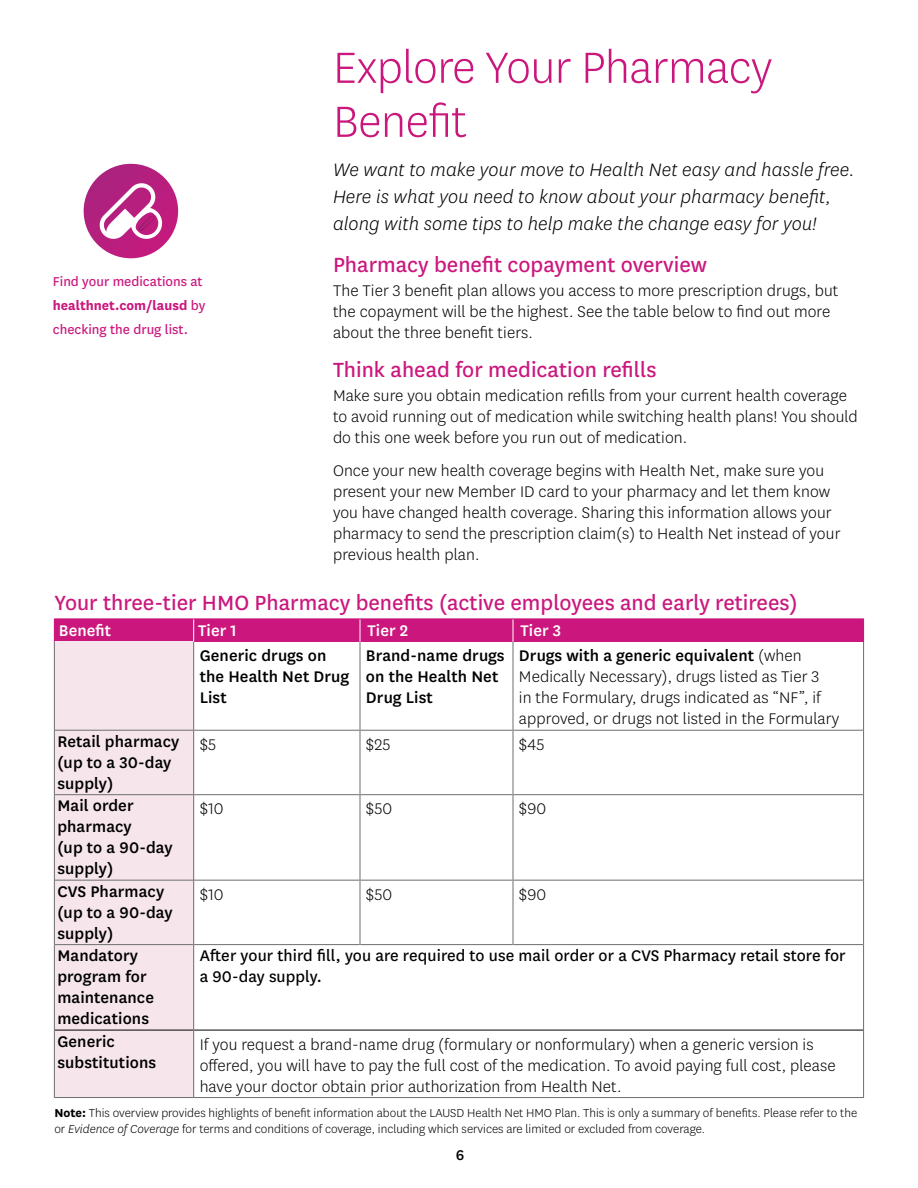
<style>
.page{position:relative;width:918px;height:1188px;background:#fff}
.page>*{position:absolute;margin:0;border:0;box-sizing:border-box;transform-origin:0 0}
.t1{font:300 51px/54px "Centene Sans";letter-spacing:-.01em;color:#cb177d}
.t2{font:24px "Centene Sans";color:#cb177d}
.t3{font:italic 300 21px/27px "Centene Sans";letter-spacing:.005em;color:#000}
.t4{font:300 18px/21px "Centene Sans";letter-spacing:.005em;color:#000}
.t5{font:500 18px/21px "Centene Sans";letter-spacing:.005em;color:#000}
.t6{font:18px/21px "Centene Sans";letter-spacing:.005em;color:#000}
.t7{font:500 18px "Centene Sans";letter-spacing:.005em;color:#fff}
.t8{font:500 16.5px "Centene Sans";color:#000}
.t9{font:15px/24px "Centene Sans";color:#cb177d}
.t10{font:300 13.5px/16.5px "Centene Sans";color:#000}
.s1{font-weight:500}
.s2{font-weight:700}
.s3{font-style:italic}
</style>
<div class="page">
<div style="left:54px;top:619px;width:140px;height:23px;background:#cb177d"></div>
<div style="left:194px;top:619px;width:166px;height:23px;background:#cb177d"></div>
<div style="left:360px;top:619px;width:153px;height:23px;background:#cb177d"></div>
<div style="left:513px;top:619px;width:351px;height:23px;background:#cb177d"></div>
<div style="left:54px;top:642px;width:140px;height:88px;background:#f6e6ec"></div>
<div style="left:54px;top:730px;width:140px;height:65px;background:#f6e6ec"></div>
<div style="left:54px;top:795px;width:140px;height:85px;background:#f6e6ec"></div>
<div style="left:54px;top:880px;width:140px;height:65px;background:#f6e6ec"></div>
<div style="left:54px;top:945px;width:140px;height:85px;background:#f6e6ec"></div>
<div style="left:54px;top:1030px;width:140px;height:68px;background:#f6e6ec"></div>
<hr style="left:55px;top:1030px;width:138px;height:1px;background:#000">
<hr style="left:194px;top:1030px;width:166px;height:1px;background:#000">
<hr style="left:360px;top:1030px;width:153px;height:1px;background:#000">
<hr style="left:513px;top:1030px;width:350px;height:1px;background:#000">
<hr style="left:54px;top:642px;width:1px;height:88px;background:#6d6e71">
<hr style="left:193px;top:642px;width:1px;height:88px;background:#6d6e71">
<hr style="left:360px;top:642px;width:1px;height:88px;background:#6d6e71">
<hr style="left:513px;top:642px;width:1px;height:88px;background:#6d6e71">
<hr style="left:863px;top:642px;width:1px;height:88px;background:#6d6e71">
<hr style="left:55px;top:730px;width:138px;height:1px;background:#6d6e71">
<hr style="left:54px;top:730px;width:1px;height:65px;background:#6d6e71">
<hr style="left:194px;top:730px;width:166px;height:1px;background:#6d6e71">
<hr style="left:193px;top:730px;width:1px;height:65px;background:#6d6e71">
<hr style="left:360px;top:730px;width:153px;height:1px;background:#6d6e71">
<hr style="left:360px;top:730px;width:1px;height:65px;background:#6d6e71">
<hr style="left:513px;top:730px;width:350px;height:1px;background:#6d6e71">
<hr style="left:513px;top:730px;width:1px;height:65px;background:#6d6e71">
<hr style="left:863px;top:730px;width:1px;height:65px;background:#6d6e71">
<hr style="left:55px;top:794px;width:138px;height:1px;background:#6d6e71">
<hr style="left:54px;top:795px;width:1px;height:85px;background:#6d6e71">
<hr style="left:194px;top:794px;width:166px;height:1px;background:#6d6e71">
<hr style="left:193px;top:795px;width:1px;height:85px;background:#6d6e71">
<hr style="left:360px;top:794px;width:153px;height:1px;background:#6d6e71">
<hr style="left:360px;top:795px;width:1px;height:85px;background:#6d6e71">
<hr style="left:513px;top:794px;width:350px;height:1px;background:#6d6e71">
<hr style="left:513px;top:795px;width:1px;height:85px;background:#6d6e71">
<hr style="left:863px;top:795px;width:1px;height:85px;background:#6d6e71">
<hr style="left:55px;top:880px;width:138px;height:1px;background:#6d6e71">
<hr style="left:54px;top:880px;width:1px;height:65px;background:#6d6e71">
<hr style="left:194px;top:880px;width:166px;height:1px;background:#6d6e71">
<hr style="left:193px;top:880px;width:1px;height:65px;background:#6d6e71">
<hr style="left:360px;top:880px;width:153px;height:1px;background:#6d6e71">
<hr style="left:360px;top:880px;width:1px;height:65px;background:#6d6e71">
<hr style="left:513px;top:880px;width:350px;height:1px;background:#6d6e71">
<hr style="left:513px;top:880px;width:1px;height:65px;background:#6d6e71">
<hr style="left:863px;top:880px;width:1px;height:65px;background:#6d6e71">
<hr style="left:55px;top:944px;width:138px;height:1px;background:#6d6e71">
<hr style="left:194px;top:944px;width:166px;height:1px;background:#6d6e71">
<hr style="left:360px;top:944px;width:153px;height:1px;background:#6d6e71">
<hr style="left:513px;top:944px;width:350px;height:1px;background:#6d6e71">
<svg style="left:193px;top:619px;width:1px;height:23px"></svg>
<svg style="left:360px;top:619px;width:1px;height:23px"></svg>
<svg style="left:513px;top:619px;width:1px;height:23px"></svg>
<hr style="left:54px;top:945px;width:1px;height:85px;background:#6d6e71">
<hr style="left:193px;top:945px;width:1px;height:85px;background:#6d6e71">
<hr style="left:54px;top:1030px;width:1px;height:68px;background:#6d6e71">
<hr style="left:193px;top:1030px;width:1px;height:68px;background:#6d6e71">
<hr style="left:863px;top:945px;width:1px;height:85px;background:#6d6e71">
<hr style="left:863px;top:1030px;width:1px;height:68px;background:#6d6e71">
<hr style="left:55px;top:1097px;width:138px;height:1px;background:#6d6e71">
<hr style="left:194px;top:1097px;width:166px;height:1px;background:#6d6e71">
<hr style="left:360px;top:1097px;width:153px;height:1px;background:#6d6e71">
<hr style="left:513px;top:1097px;width:350px;height:1px;background:#6d6e71">
<hr style="left:55px;top:618px;width:139px;height:1px;background:#cb177d">
<hr style="left:194px;top:618px;width:166px;height:1px;background:#cb177d">
<hr style="left:360px;top:618px;width:153px;height:1px;background:#cb177d">
<hr style="left:513px;top:618px;width:350px;height:1px;background:#cb177d">
<div style="left:84px;top:164px;width:94px;height:94px;background:linear-gradient(to right,#ae217e,#c11d7e);border-radius:47px"></div>
<svg style="left:98px;top:182px;width:64px;height:58px"></svg>
<h2 class="t1" style="left:333px;top:39px;width:441px">Explore Your Pharmacy<br>Benefit</h2>
<p class="t3" style="left:333px;top:155px;width:523px">We want to make your move to Health Net easy and hassle free.<br>Here is what you need to know about your pharmacy benefit, along with some tips to help make the change easy for you!</p>
<h3 class="t2" style="left:333px;top:249px;width:375px">Pharmacy benefit copayment overview</h3>
<p class="t4" style="left:333px;top:279px;width:507px">The Tier 3 benefit plan allows you access to more prescription drugs, but the copayment will be the highest. See the table below to find out more about the three benefit tiers.</p>
<h3 class="t2" style="left:333px;top:354px;width:325px">Think ahead for medication refills</h3>
<p class="t4" style="left:333px;top:384px;width:526px">Make sure you obtain medication refills from your current health coverage to avoid running out of medication while switching health plans! You should do this one week before you run out of medication.</p>
<p class="t4" style="left:333px;top:459px;width:509px">Once your new health coverage begins with Health Net, make sure you present your new Member ID card to your pharmacy and let them know you have changed health coverage. Sharing this information allows your pharmacy to send the prescription claim(s) to Health Net instead of your previous health plan.</p>
<h3 class="t2" style="left:54px;top:587px;width:745px">Your three-tier HMO Pharmacy benefits (active employees and early retirees)</h3>
<p class="t7" style="left:59px;top:618px;width:54px">Benefit</p>
<p class="t7" style="left:198px;top:618px;width:40px">Tier 1</p>
<p class="t7" style="left:368px;top:618px;width:42px">Tier 2</p>
<p class="t7" style="left:521px;top:618px;width:42px">Tier 3</p>
<p class="t5" style="left:200px;top:644px;width:151px">Generic drugs on the Health Net Drug<br>List</p>
<p class="t5" style="left:366px;top:644px;width:140px">Brand-name drugs on the Health Net<br>Drug List</p>
<p class="t4" style="left:519px;top:645px;width:322px"><span class="s1">Drugs with a generic equivalent</span> (when Medically Necessary), drugs listed as Tier 3<br>in the Formulary, drugs indicated as “NF”, if approved, or drugs not listed in the Formulary</p>
<p class="t5" style="left:57px;top:730px;width:124px">Retail pharmacy (up to a 30-day supply)</p>
<p class="t4" style="left:200px;top:733px;width:18px">$5</p>
<p class="t4" style="left:366px;top:733px;width:26px">$25</p>
<p class="t4" style="left:519px;top:733px;width:27px">$45</p>
<p class="t5" style="left:57px;top:794px;width:117px">Mail order pharmacy<br>(up to a 90-day supply)</p>
<p class="t4" style="left:200px;top:798px;width:25px">$10</p>
<p class="t4" style="left:366px;top:798px;width:28px">$50</p>
<p class="t4" style="left:519px;top:798px;width:29px">$90</p>
<p class="t5" style="left:57px;top:880px;width:117px">CVS Pharmacy (up to a 90-day supply)</p>
<p class="t4" style="left:200px;top:883px;width:25px">$10</p>
<p class="t4" style="left:366px;top:883px;width:28px">$50</p>
<p class="t4" style="left:519px;top:883px;width:29px">$90</p>
<p class="t5" style="left:57px;top:944px;width:98px">Mandatory program for maintenance medications</p>
<p class="t6" style="left:200px;top:944px;width:647px">After your third fill, you are required to use mail order or a CVS Pharmacy retail store for a 90-day supply.</p>
<p class="t5" style="left:57px;top:1030px;width:100px">Generic substitutions</p>
<p class="t4" style="left:200px;top:1033px;width:637px">If you request a brand-name drug (formulary or nonformulary) when a generic version is offered, you will have to pay the full cost of the medication. To avoid paying full cost, please have your doctor obtain prior authorization from Health Net.</p>
<p class="t10" style="left:54px;top:1104px;width:804px"><span class="s2">Note:</span> This overview provides highlights of benefit information about the LAUSD Health Net HMO Plan. This is only a summary of benefits. Please refer to the or <span class="s3">Evidence of Coverage</span> for terms and conditions of coverage, including which services are limited or excluded from coverage.</p>
<p class="t8" style="left:456px;top:1144px;width:10px">6</p>
<p class="t9" style="left:53px;top:269px;width:154px">Find your medications at <span class="s2">healthnet.com/lausd</span> by checking the drug list.</p>
</div>
